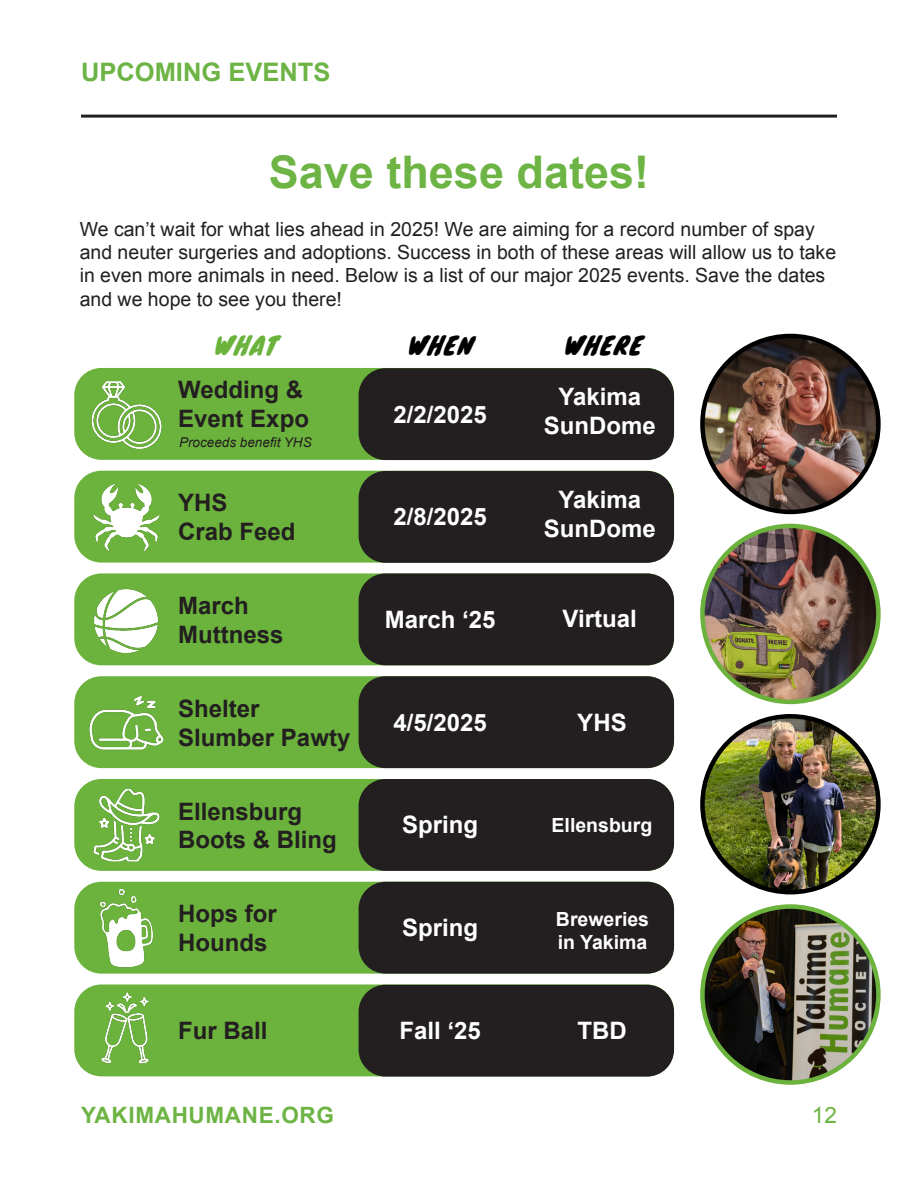
<style>
.page{position:relative;width:918px;height:1188px;background:#fff}
.page>*{position:absolute;margin:0;border:0;box-sizing:border-box;transform-origin:0 0}
.t1{font:700 45px "Arial";color:#6db444}
.t2{font:700 25.5px "Arial";color:#6db444}
.Paragraph_Style_3{font:700 24px/28.8px "Arial";color:#231f20}
.Paragraph_Style_3-2{font:700 24px/28.8px "Arial";color:#fff;text-align:center}
.t3{font:24px "Knewave";letter-spacing:.06em;color:#000}
.t4{font:24px "Knewave";color:#6bb33c}
.t5{font:700 22.5px "Arial";letter-spacing:.03em;color:#6db444}
.t6{font:22.5px "Arial";color:#6db444}
.Paragraph_Style_1{font:19.5px/23.4px "Arial";color:#231f20}
.Paragraph_Style_3-3{font:700 19.5px/23.4px "Arial";color:#fff}
.Paragraph_Style_3-4{font:italic 13.5px "Arial";color:#231f20}
</style>
<div class="page">
<hr style="left:81px;top:115px;width:756px;height:3px;background:#231f20">
<img style="left:702px;top:336px;width:176px;height:176px;border-radius:88px">
<div style="left:700px;top:334px;width:181px;height:180px;border:4px solid #000;border-radius:50%"></div>
<img style="left:702px;top:526px;width:176px;height:176px;border-radius:88px">
<div style="left:700px;top:524px;width:181px;height:180px;border:4px solid #6bb33c;border-radius:50%"></div>
<img style="left:702px;top:716px;width:176px;height:176px;border-radius:88px">
<div style="left:700px;top:714px;width:181px;height:180px;border:4px solid #000;border-radius:50%"></div>
<img style="left:702px;top:907px;width:176px;height:176px;border-radius:88px">
<div style="left:700px;top:904px;width:181px;height:181px;border:4px solid #6bb33c;border-radius:50%"></div>
<div style="left:74px;top:368px;width:600px;height:92px;background:#6bb33c;border-radius:27px"></div>
<div style="left:359px;top:368px;width:315px;height:92px;background:#231f20;border-radius:27px"></div>
<img style="left:91px;top:381px;width:71px;height:68px">
<div style="left:74px;top:471px;width:600px;height:92px;background:#6bb33c;border-radius:27px"></div>
<div style="left:74px;top:573px;width:600px;height:92px;background:#6bb33c;border-radius:27px"></div>
<div style="left:74px;top:676px;width:600px;height:92px;background:#6bb33c;border-radius:27px"></div>
<div style="left:74px;top:779px;width:600px;height:92px;background:#6bb33c;border-radius:27px"></div>
<div style="left:74px;top:882px;width:600px;height:92px;background:#6bb33c;border-radius:27px"></div>
<div style="left:74px;top:984px;width:600px;height:92px;background:#6bb33c;border-radius:27px"></div>
<div style="left:359px;top:471px;width:315px;height:92px;background:#231f20;border-radius:27px"></div>
<div style="left:359px;top:573px;width:315px;height:92px;background:#231f20;border-radius:27px"></div>
<div style="left:359px;top:676px;width:315px;height:92px;background:#231f20;border-radius:27px"></div>
<div style="left:359px;top:779px;width:315px;height:92px;background:#231f20;border-radius:27px"></div>
<div style="left:359px;top:882px;width:315px;height:92px;background:#231f20;border-radius:27px"></div>
<div style="left:359px;top:985px;width:315px;height:92px;background:#231f20;border-radius:27px"></div>
<img style="left:93px;top:483px;width:67px;height:69px">
<img style="left:94px;top:589px;width:64px;height:64px">
<img style="left:89px;top:696px;width:75px;height:54px">
<img style="left:93px;top:789px;width:67px;height:72px">
<img style="left:82px;top:884px;width:71px;height:88px">
<img style="left:79px;top:984px;width:93px;height:90px">
<p class="t2" style="left:81px;top:55px;width:251px">UPCOMING EVENTS</p>
<p class="t1" style="left:269px;top:142px;width:382px">Save these dates!</p>
<p class="Paragraph_Style_1" style="left:80px;top:217px;width:758px">We can’t wait for what lies ahead in 2025! We are aiming for a record number of spay and neuter surgeries and adoptions. Success in both of these areas will allow us to take in even more animals in need. Below is a list of our major 2025 events. Save the dates and we hope to see you there!</p>
<p class="t4" style="left:214px;top:327px;width:64px">WHAT</p>
<p class="t3" style="left:408px;top:327px;width:66px">WHEN</p>
<p class="t3" style="left:564px;top:327px;width:79px">WHERE</p>
<p class="Paragraph_Style_3" style="left:178px;top:376px;width:126px">Wedding &amp;</p>
<p class="Paragraph_Style_3" style="left:178px;top:405px;width:132px">Event Expo</p>
<p class="Paragraph_Style_3-2" style="left:393px;top:401px;width:95px">2/2/2025</p>
<p class="Paragraph_Style_3-4" style="left:179px;top:434px;width:134px">Proceeds benefit YHS</p>
<p class="Paragraph_Style_3" style="left:178px;top:489px;width:51px">YHS</p>
<p class="Paragraph_Style_3" style="left:178px;top:518px;width:119px">Crab Feed</p>
<p class="Paragraph_Style_3-2" style="left:393px;top:503px;width:95px">2/8/2025</p>
<p class="Paragraph_Style_3-2" style="left:544px;top:383px;width:114px">Yakima<br>SunDome</p>
<p class="Paragraph_Style_3-2" style="left:544px;top:486px;width:114px">Yakima<br>SunDome</p>
<p class="Paragraph_Style_3" style="left:178px;top:592px;width:107px">March<br>Muttness</p>
<p class="Paragraph_Style_3" style="left:178px;top:695px;width:83px">Shelter</p>
<p class="Paragraph_Style_3" style="left:178px;top:723px;width:174px">Slumber Pawty</p>
<p class="Paragraph_Style_3" style="left:178px;top:797px;width:160px">Ellensburg<br>Boots &amp; Bling</p>
<p class="Paragraph_Style_3" style="left:178px;top:900px;width:100px">Hops for<br>Hounds</p>
<p class="Paragraph_Style_3" style="left:178px;top:1017px;width:91px">Fur Ball</p>
<p class="Paragraph_Style_3-2" style="left:385px;top:606px;width:112px">March ‘25</p>
<p class="Paragraph_Style_3-2" style="left:563px;top:604px;width:76px">Virtual</p>
<p class="Paragraph_Style_3-2" style="left:393px;top:709px;width:95px">4/5/2025</p>
<p class="Paragraph_Style_3-2" style="left:577px;top:709px;width:51px">YHS</p>
<p class="Paragraph_Style_3-2" style="left:402px;top:811px;width:78px">Spring</p>
<p class="Paragraph_Style_3-3" style="left:552px;top:814px;width:102px">Ellensburg</p>
<p class="Paragraph_Style_3-2" style="left:402px;top:914px;width:78px">Spring</p>
<p class="Paragraph_Style_3-3" style="left:556px;top:908px;width:95px">Breweries in Yakima</p>
<p class="Paragraph_Style_3-2" style="left:399px;top:1017px;width:83px">Fall ‘25</p>
<p class="Paragraph_Style_3-2" style="left:577px;top:1017px;width:51px">TBD</p>
<p class="t5" style="left:81px;top:1100px;width:255px">YAKIMAHUMANE.ORG</p>
<p class="t6" style="left:812px;top:1101px;width:27px">12</p>
</div>
